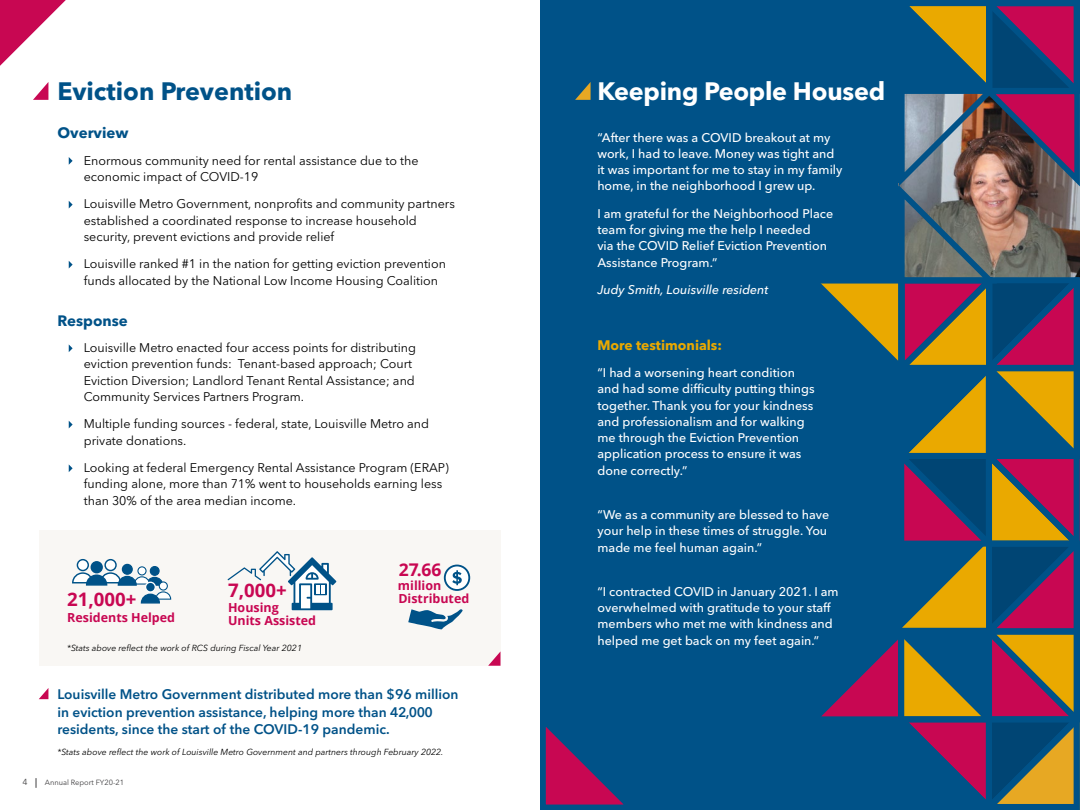
<style>
.page{position:relative;width:1080px;height:810px;background:#fff}
.page>*{position:absolute;margin:0;border:0;box-sizing:border-box;transform-origin:0 0}
.t1{font:700 25px "Avenir Next LT Pro";letter-spacing:-.01em;color:#fff}
.t2{font:700 25px "Avenir Next LT Pro";color:#005288}
.t3{font:700 18.62px "Open Sans";color:#c80752}
.t4{font:700 17.5px "Open Sans";color:#c80752}
.t5{font:700 15px "Avenir Next LT Pro";color:#005288}
.t6{font:600 13.75px/17.5px "Avenir Next LT Pro";color:#005288}
.t7{font:700 13.75px "Avenir Next LT Pro";color:#eaa900}
.t8{font:12.5px/16.2px "Avenir Next LT Pro";color:#000}
.t9{font:500 12.5px/16.2px "Avenir Next LT Pro";color:#fff}
.t10{font:700 12.5px/13.5px "Open Sans";color:#c80752}
.t11{font:italic 500 12.5px "Avenir Next LT Pro";color:#fff}
.t12{font:italic 8.75px "Avenir Next LT Pro";color:#000}
.t13{font:8.75px "Avenir Next LT Pro";color:#414042}
.t14{font:7.5px "Avenir Next LT Pro";color:#414042}
</style>
<div class="page">
<div style="left:39px;top:530px;width:461px;height:136px;background:#f9f7f4"></div>
<div style="left:540px;top:0;width:540px;height:810px;background:#005288"></div>
<svg style="left:0;top:0;width:66px;height:66px"></svg>
<svg style="left:33px;top:82px;width:15px;height:18px"></svg>
<svg style="left:39px;top:688px;width:9px;height:11px"></svg>
<svg style="left:575px;top:82px;width:16px;height:18px"></svg>
<svg style="left:488px;top:651px;width:13px;height:15px"></svg>
<svg style="left:69px;top:157px;width:4px;height:8px"></svg>
<svg style="left:69px;top:201px;width:4px;height:7px"></svg>
<svg style="left:69px;top:261px;width:4px;height:7px"></svg>
<svg style="left:69px;top:344px;width:4px;height:8px"></svg>
<svg style="left:69px;top:421px;width:4px;height:7px"></svg>
<svg style="left:69px;top:464px;width:4px;height:8px"></svg>
<div style="left:150px;top:567px;width:9px;height:8px;background:#005288;border-radius:50%"></div>
<div style="left:150px;top:566px;width:10px;height:10px;border:1px solid #005288;border-radius:50%"></div>
<div style="left:138px;top:567px;width:8px;height:8px;background:#fff;border-radius:50%"></div>
<div style="left:137px;top:566px;width:10px;height:9px;border:1px solid #005288;border-radius:50%"></div>
<svg style="left:105px;top:560px;width:11px;height:11px"></svg>
<div style="left:104px;top:559px;width:13px;height:12px;border:1px solid #005288;border-radius:50%"></div>
<div style="left:159px;top:582px;width:8px;height:8px;background:#fff;border-radius:50%"></div>
<div style="left:159px;top:581px;width:9px;height:10px;border:1px solid #005288;border-radius:50%"></div>
<div style="left:77px;top:560px;width:11px;height:11px;background:#fff;border-radius:50%"></div>
<div style="left:77px;top:559px;width:12px;height:12px;border:1px solid #005288;border-radius:50%"></div>
<div style="left:91px;top:562px;width:11px;height:11px;background:#005288;border-radius:50%"></div>
<div style="left:91px;top:561px;width:12px;height:12px;border:1px solid #005288;border-radius:50%"></div>
<svg style="left:140px;top:592px;width:32px;height:12px"></svg>
<svg style="left:146px;top:582px;width:9px;height:10px"></svg>
<div style="left:145px;top:582px;width:11px;height:11px;border:1px solid #fff;border-radius:50%"></div>
<svg style="left:72px;top:573px;width:92px;height:13px"></svg>
<div style="left:122px;top:564px;width:10px;height:10px;background:#005288;border-radius:50%"></div>
<div style="left:122px;top:564px;width:11px;height:11px;border:1px solid #005288;border-radius:50%"></div>
<svg style="left:228px;top:551px;width:108px;height:59px"></svg>
<svg style="left:408px;top:609px;width:55px;height:20px"></svg>
<div style="left:445px;top:566px;width:24px;height:24px;background:#fff;border-radius:50%"></div>
<div style="left:444px;top:565px;width:26px;height:26px;border:2px solid #005288;border-radius:50%"></div>
<svg style="left:452px;top:570px;width:10px;height:15px"></svg>
<svg style="left:820px;top:6px;width:260px;height:804px"></svg>
<svg style="left:545px;top:727px;width:79px;height:78px"></svg>
<div style="left:883px;top:84px;width:19px;height:99px;background:#005288"></div>
<h1 class="t2" style="left:58px;top:76px;width:236px">Eviction Prevention</h1>
<p class="t5" style="left:58px;top:124px;width:73px">Overview</p>
<p class="t8" style="left:84px;top:152px;width:336px">Enormous community need for rental assistance due to the economic impact of COVID-19</p>
<p class="t8" style="left:84px;top:196px;width:373px">Louisville Metro Government, nonprofits and community partners established a coordinated response to increase household security, prevent evictions and provide relief</p>
<p class="t8" style="left:84px;top:256px;width:364px">Louisville ranked #1 in the nation for getting eviction prevention funds allocated by the National Low Income Housing Coalition</p>
<p class="t5" style="left:58px;top:311px;width:72px">Response</p>
<p class="t8" style="left:84px;top:340px;width:334px">Louisville Metro enacted four access points for distributing eviction prevention funds: Tenant-based approach; Court Eviction Diversion; Landlord Tenant Rental Assistance; and Community Services Partners Program.</p>
<p class="t8" style="left:84px;top:416px;width:347px">Multiple funding sources - federal, state, Louisville Metro and private donations.</p>
<p class="t8" style="left:84px;top:460px;width:367px">Looking at federal Emergency Rental Assistance Program (ERAP) funding alone, more than 71% went to households earning less than 30% of the area median income.</p>
<h2 class="t3" style="left:67px;top:586px;width:71px">21,000+</h2>
<p class="t10" style="left:67px;top:610px;width:109px">Residents Helped</p>
<h3 class="t4" style="left:399px;top:558px;width:44px">27.66</h3>
<p class="t10" style="left:398px;top:578px;width:45px">million</p>
<h2 class="t3" style="left:228px;top:577px;width:60px">7,000+</h2>
<p class="t10" style="left:398px;top:592px;width:72px">Distributed</p>
<p class="t10" style="left:228px;top:600px;width:90px">Housing<br>Units Assisted</p>
<p class="t12" style="left:67px;top:643px;width:236px">*Stats above reflect the work of RCS during Fiscal Year 2021</p>
<p class="t6" style="left:58px;top:686px;width:403px">Louisville Metro Government distributed more than $96 million in eviction prevention assistance, helping more than 42,000 residents, since the start of the COVID-19 pandemic.</p>
<p class="t12" style="left:57px;top:747px;width:388px">*Stats above reflect the work of Louisville Metro Government and partners through February 2022.</p>
<p class="t13" style="left:22px;top:777px;width:7px">4</p>
<p class="t14" style="left:45px;top:778px;width:81px">Annual Report FY20-21</p>
<h1 class="t1" style="left:598px;top:76px;width:289px">Keeping People Housed</h1>
<p class="t9" style="left:597px;top:129px;width:247px">“After there was a COVID breakout at my work, I had to leave. Money was tight and it was important for me to stay in my family home, in the neighborhood I grew up.</p>
<p class="t9" style="left:597px;top:205px;width:237px">I am grateful for the Neighborhood Place team for giving me the help I needed<br>via the COVID Relief Eviction Prevention Assistance Program.”</p>
<p class="t11" style="left:597px;top:282px;width:173px">Judy Smith, Louisville resident</p>
<p class="t7" style="left:598px;top:336px;width:126px">More testimonials:</p>
<p class="t9" style="left:598px;top:365px;width:219px">“I had a worsening heart condition and had some difficulty putting things together. Thank you for your kindness and professionalism and for walking me through the Eviction Prevention application process to ensure it was done correctly.”</p>
<p class="t9" style="left:598px;top:507px;width:233px">“We as a community are blessed to have your help in these times of struggle. You made me feel human again.”</p>
<p class="t9" style="left:598px;top:583px;width:243px">“I contracted COVID in January 2021. I am overwhelmed with gratitude to your staff members who met me with kindness and helped me get back on my feet again.”</p>
</div>
